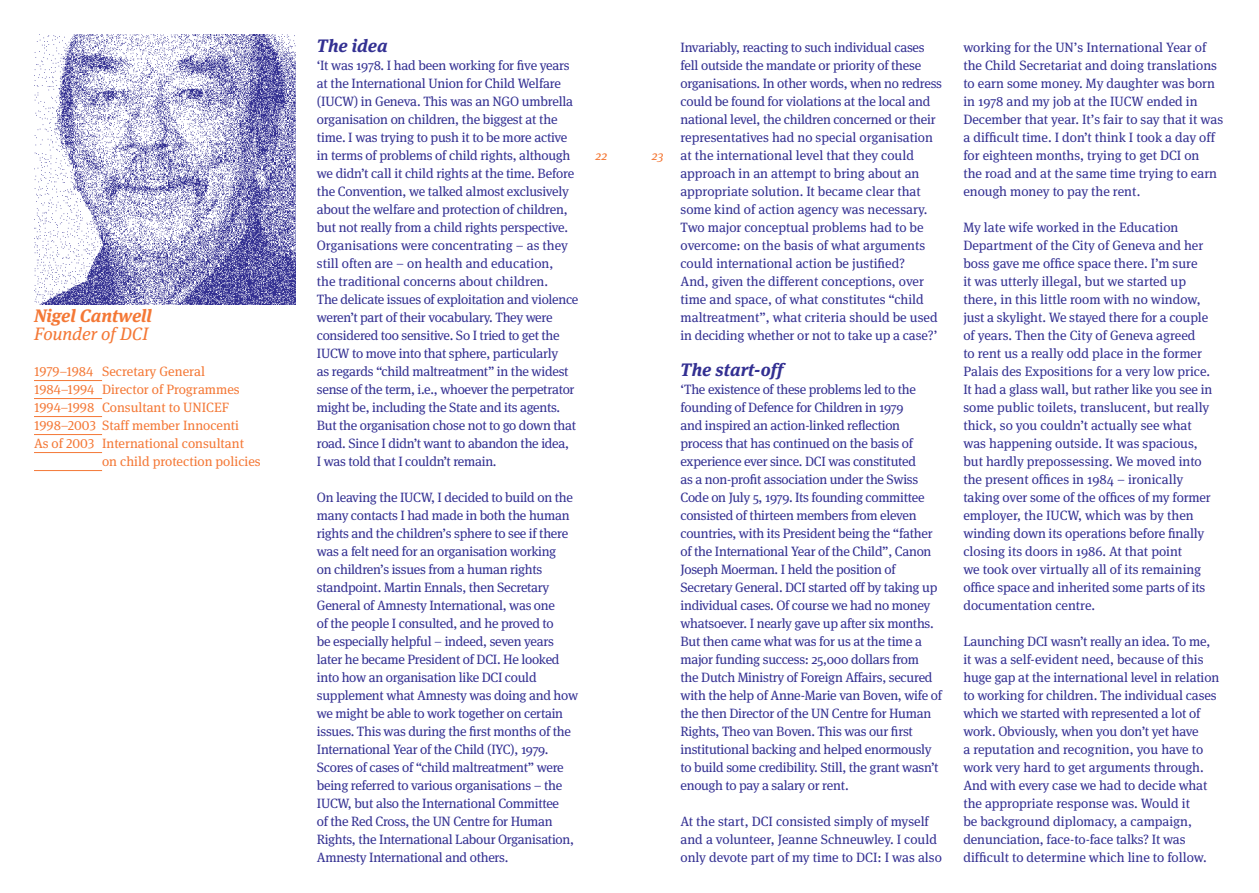
<style>
.page{position:relative;width:1259px;height:893px;background:#fff}
.page>*{position:absolute;margin:0;border:0;box-sizing:border-box;transform-origin:0 0}
.t1{font:italic 700 18px "Meta Serif";color:#333092}
.t2{font:italic 700 18px "Meta Serif";color:#f47836}
.t3{font:italic 18px "Meta Serif";color:#f47836}
.t4{font:13.5px/18px "Meta Serif";letter-spacing:-.02em;color:#333092}
.t5{font:13.5px/18px "Meta Serif";color:#333092}
.t6{font:13.5px "Meta Serif";color:#f47836}
.t7{font:italic 12.75px "Meta Serif";color:#f47836}
.s1{font-family:"Meta Serif Lf"}
</style>
<div class="page">
<hr style="left:34px;top:380px;width:68px;height:1px;background:#f47836">
<hr style="left:34px;top:398px;width:68px;height:1px;background:#f47836">
<hr style="left:34px;top:416px;width:68px;height:1px;background:#f47836">
<hr style="left:34px;top:434px;width:68px;height:1px;background:#f47836">
<hr style="left:34px;top:452px;width:68px;height:1px;background:#f47836">
<hr style="left:34px;top:470px;width:68px;height:1px;background:#f47836">
<img style="left:34px;top:34px;width:262px;height:270px">
<h1 class="t2" style="left:34px;top:305px;width:119px">Nigel Cantwell</h1>
<h1 class="t3" style="left:34px;top:323px;width:116px">Founder of DCI</h1>
<p class="t6" style="left:34px;top:364px;width:173px"><span class="s1">1979–1984</span> Secretary General</p>
<p class="t6" style="left:34px;top:382px;width:207px"><span class="s1">1984–1994</span> Director of Programmes</p>
<p class="t6" style="left:34px;top:400px;width:197px"><span class="s1">1994–1998</span> Consultant to UNICEF</p>
<p class="t6" style="left:34px;top:418px;width:207px"><span class="s1">1998–2003</span> Staff member Innocenti</p>
<p class="t6" style="left:34px;top:436px;width:212px"><span class="s1">As of 2003</span> International consultant</p>
<p class="t6" style="left:102px;top:454px;width:160px">on child protection policies</p>
<h1 class="t1" style="left:317px;top:35px;width:72px">The idea</h1>
<p class="t4" style="left:317px;top:56px;width:263px">‘It was 1978. I had been working for five years at the International Union for Child Welfare (IUCW) in Geneva. This was an NGO umbrella organisation on children, the biggest at the time. I was trying to push it to be more active in terms of problems of child rights, although we didn’t call it child rights at the time. Before the Convention, we talked almost exclusively about the welfare and protection of children, but not really from a child rights perspective.<br>Organisations were concentrating – as they still often are – on health and education,<br>the traditional concerns about children.<br>The delicate issues of exploitation and violence weren’t part of their vocabulary. They were considered too sensitive. So I tried to get the IUCW to move into that sphere, particularly<br>as regards “child maltreatment” in the widest sense of the term, i.e., whoever the perpetrator might be, including the State and its agents.<br>But the organisation chose not to go down that road. Since I didn’t want to abandon the idea,<br>I was told that I couldn’t remain.</p>
<p class="t4" style="left:317px;top:488px;width:263px">On leaving the IUCW, I decided to build on the many contacts I had made in both the human rights and the children’s sphere to see if there was a felt need for an organisation working<br>on children’s issues from a human rights standpoint. Martin Ennals, then Secretary General of Amnesty International, was one<br>of the people I consulted, and he proved to<br>be especially helpful – indeed, seven years later he became President of DCI. He looked into how an organisation like DCI could supplement what Amnesty was doing and how we might be able to work together on certain issues. This was during the first months of the International Year of the Child (IYC), 1979.<br>Scores of cases of “child maltreatment” were being referred to various organisations – the IUCW, but also the International Committee<br>of the Red Cross, the UN Centre for Human Rights, the International Labour Organisation, Amnesty International and others.</p>
<p class="t7" style="left:595px;top:148px;width:13px">22</p>
<p class="t7" style="left:652px;top:148px;width:13px">23</p>
<p class="t5" style="left:680px;top:38px;width:263px">Invariably, reacting to such individual cases fell outside the mandate or priority of these organisations. In other words, when no redress could be found for violations at the local and national level, the children concerned or their representatives had no special organisation at the international level that they could approach in an attempt to bring about an appropriate solution. It became clear that some kind of action agency was necessary.<br>Two major conceptual problems had to be overcome: on the basis of what arguments could international action be justified?<br>And, given the different conceptions, over time and space, of what constitutes “child maltreatment”, what criteria should be used in deciding whether or not to take up a case?’</p>
<h1 class="t1" style="left:680px;top:359px;width:104px">The start-off</h1>
<p class="t4" style="left:680px;top:380px;width:263px">‘The existence of these problems led to the founding of Defence for Children in 1979<br>and inspired an action-linked reflection process that has continued on the basis of experience ever since. DCI was constituted<br>as a non-profit association under the Swiss Code on July 5, 1979. Its founding committee consisted of thirteen members from eleven countries, with its President being the “father of the International Year of the Child”, Canon Joseph Moerman. I held the position of Secretary General. DCI started off by taking up individual cases. Of course we had no money whatsoever. I nearly gave up after six months.<br>But then came what was for us at the time a major funding success: 25,000 dollars from<br>the Dutch Ministry of Foreign Affairs, secured with the help of Anne-Marie van Boven, wife of the then Director of the UN Centre for Human Rights, Theo van Boven. This was our first institutional backing and helped enormously to build some credibility. Still, the grant wasn’t enough to pay a salary or rent.</p>
<p class="t5" style="left:680px;top:812px;width:263px">At the start, DCI consisted simply of myself and a volunteer, Jeanne Schneuwley. I could only devote part of my time to DCI: I was also</p>
<p class="t5" style="left:963px;top:38px;width:261px">working for the UN’s International Year of the Child Secretariat and doing translations to earn some money. My daughter was born in 1978 and my job at the IUCW ended in December that year. It’s fair to say that it was a difficult time. I don’t think I took a day off for eighteen months, trying to get DCI on<br>the road and at the same time trying to earn enough money to pay the rent.</p>
<p class="t5" style="left:963px;top:218px;width:251px">My late wife worked in the Education Department of the City of Geneva and her boss gave me office space there. I’m sure<br>it was utterly illegal, but we started up there, in this little room with no window, just a skylight. We stayed there for a couple of years. Then the City of Geneva agreed<br>to rent us a really odd place in the former Palais des Expositions for a very low price.<br>It had a glass wall, but rather like you see in some public toilets, translucent, but really thick, so you couldn’t actually see what was happening outside. It was spacious, but hardly prepossessing. We moved into the present offices in 1984 – ironically taking over some of the offices of my former employer, the IUCW, which was by then winding down its operations before finally closing its doors in 1986. At that point<br>we took over virtually all of its remaining office space and inherited some parts of its documentation centre.</p>
<p class="t4" style="left:963px;top:632px;width:257px">Launching DCI wasn’t really an idea. To me, it was a self-evident need, because of this huge gap at the international level in relation to working for children. The individual cases which we started with represented a lot of work. Obviously, when you don’t yet have<br>a reputation and recognition, you have to work very hard to get arguments through.<br>And with every case we had to decide what the appropriate response was. Would it<br>be background diplomacy, a campaign, denunciation, face-to-face talks? It was difficult to determine which line to follow.</p>
</div>
